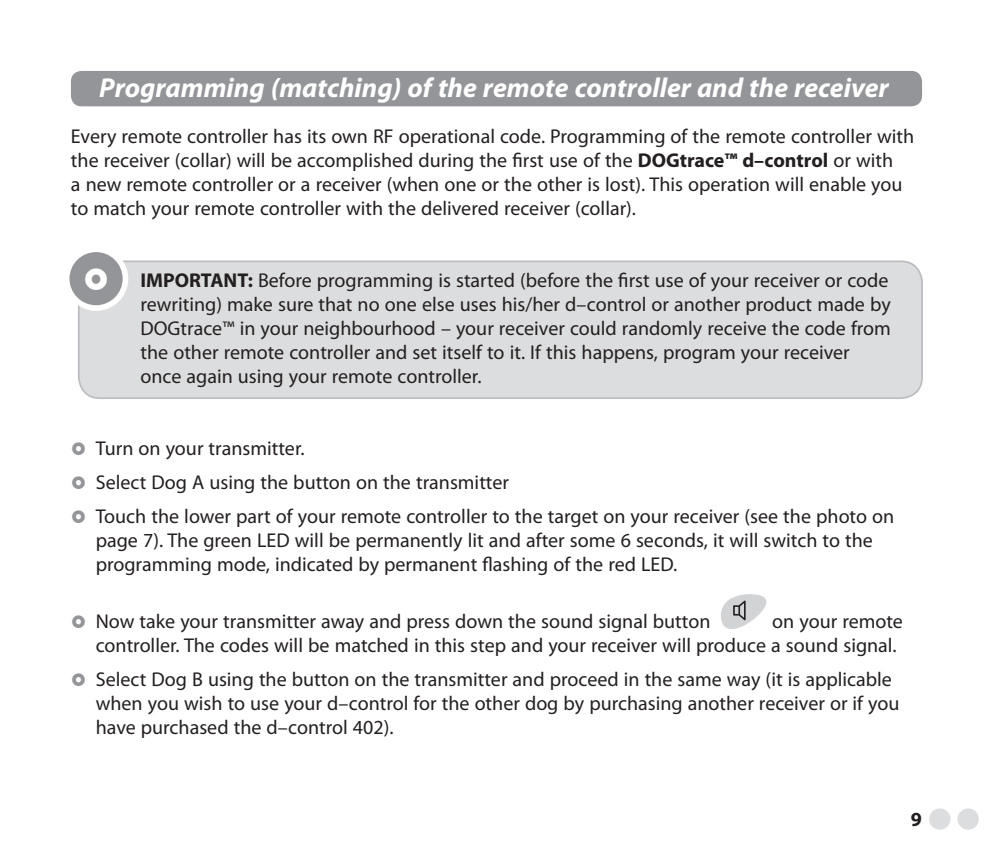
<style>
.page{position:relative;width:993px;height:851px;background:#fff}
.page>*{position:absolute;margin:0;border:0;box-sizing:border-box;transform-origin:0 0}
.t1{font:italic 700 27.5px "Myriad Pro";color:#fff}
.t2{font:20px/24px "Myriad Pro";color:#231f20}
.t3{font:700 20px "Myriad Pro";color:#231f20}
.s1{font-weight:700}
</style>
<div class="page">
<div style="left:71px;top:71px;width:850px;height:35px;background:#939598;border-radius:11px"></div>
<svg style="left:721px;top:594px;width:45px;height:35px"></svg>
<div style="left:79px;top:261px;width:842px;height:137px;background:#dcddde;border-radius:21px"></div>
<div style="left:78px;top:260px;width:844px;height:139px;border:2px solid #bbbdc0;border-radius:21px"></div>
<div style="left:67px;top:249px;width:58px;height:59px;background:#939598;border-radius:50%"></div>
<div style="left:64px;top:246px;width:64px;height:65px;border:6px solid #fff;border-radius:50%"></div>
<div style="left:928px;top:808px;width:22px;height:21px;background:#dcddde;border-radius:50%"></div>
<div style="left:957px;top:808px;width:21px;height:21px;background:#dcddde;border-radius:50%"></div>
<h1 class="t1" style="left:99px;top:78px;width:790px">Programming (matching) of the remote controller and the receiver</h1>
<p class="t2" style="left:71px;top:126px;width:844px">Every remote controller has its own RF operational code. Programming of the remote controller with the receiver (collar) will be accomplished during the first use of the <span class="s1">DOGtrace™ d–control</span> or with<br>a new remote controller or a receiver (when one or the other is lost). This operation will enable you to match your remote controller with the delivered receiver (collar).</p>
<p class="t2" style="left:140px;top:270px;width:751px"><span class="s1">IMPORTANT:</span> Before programming is started (before the first use of your receiver or code rewriting) make sure that no one else uses his/her d–control or another product made by DOGtrace™ in your neighbourhood – your receiver could randomly receive the code from the other remote controller and set itself to it. If this happens, program your receiver once again using your remote controller.</p>
<p class="t2" style="left:96px;top:433px;width:799px;line-height:34px">Turn on your transmitter.<br>Select Dog A using the button on the transmitter<br>Touch the lower part of your remote controller to the target on your receiver (see the photo on</p>
<p class="t2" style="left:96px;top:530px;width:778px">page 7). The green LED will be permanently lit and after some 6 seconds, it will switch to the programming mode, indicated by permanent flashing of the red LED.</p>
<p class="t2" style="left:96px;top:610px;width:616px">Now take your transmitter away and press down the sound signal button</p>
<p class="t2" style="left:96px;top:610px;width:808px;text-indent:676px">on your remote controller. The codes will be matched in this step and your receiver will produce a sound signal.</p>
<p class="t2" style="left:96px;top:668px;width:805px">Select Dog B using the button on the transmitter and proceed in the same way (it is applicable when you wish to use your d–control for the other dog by purchasing another receiver or if you have purchased the d–control 402).</p>
<p class="t3" style="left:910px;top:811px;width:13px">9</p>
</div>
